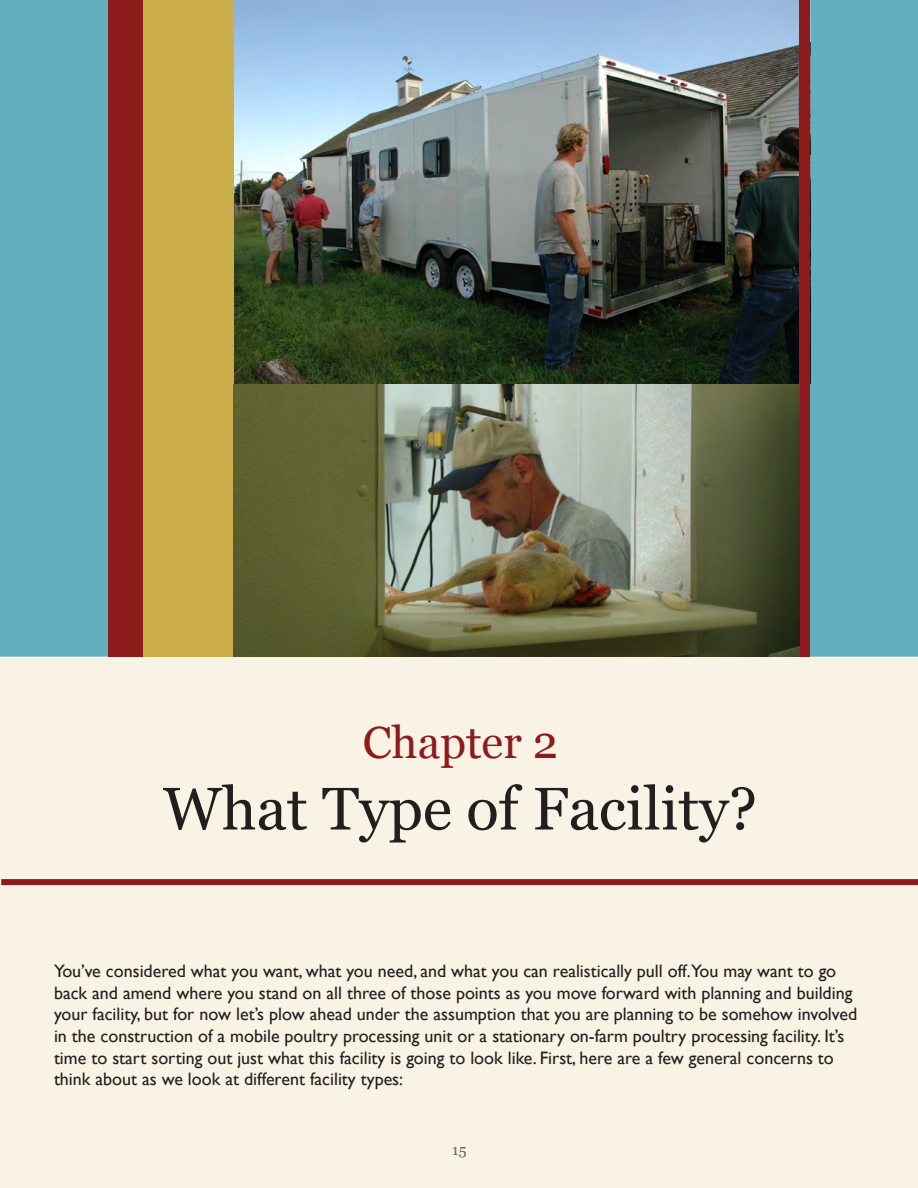
<style>
.page{position:relative;width:918px;height:1188px;background:#f8f3e5}
.page>*{position:absolute;margin:0;border:0;box-sizing:border-box;transform-origin:0 0}
.t1{font:60px "Georgia";color:#231f20}
.t2{font:45px "Georgia";color:#8e1b1b}
.t3{font:18px/21.6px "Gill Sans";color:#231f20}
.t4{font:15px "Georgia";color:#676561}
</style>
<div class="page">
<div style="left:1px;top:1px;width:916px;height:655px;background:#62b0bf"></div>
<img style="left:234px;top:0;width:565px;height:383px">
<div style="left:142px;top:0;width:92px;height:657px;background:#cbae49"></div>
<div style="left:108px;top:0;width:34px;height:657px;background:#8e1b1b"></div>
<div style="left:799px;top:0;width:11px;height:657px;background:#8e1b1b"></div>
<img style="left:234px;top:384px;width:565px;height:273px">
<div style="left:1px;top:879px;width:917px;height:6px;background:#8e1b1b"></div>
<h2 class="t2" style="left:363px;top:715px;width:197px">Chapter 2</h2>
<h1 class="t1" style="left:163px;top:773px;width:596px">What Type of Facility?</h1>
<p class="t3" style="left:54px;top:961px;width:805px">You’ve considered what you want, what you need, and what you can realistically pull off.You may want to go back and amend where you stand on all three of those points as you move forward with planning and building your facility, but for now let’s plow ahead under the assumption that you are planning to be somehow involved in the construction of a mobile poultry processing unit or a stationary on-farm poultry processing facility. It’s time to start sorting out just what this facility is going to look like. First, here are a few general concerns to think about as we look at different facility types:</p>
<p class="t4" style="left:452px;top:1141px;width:16px">15</p>
</div>
